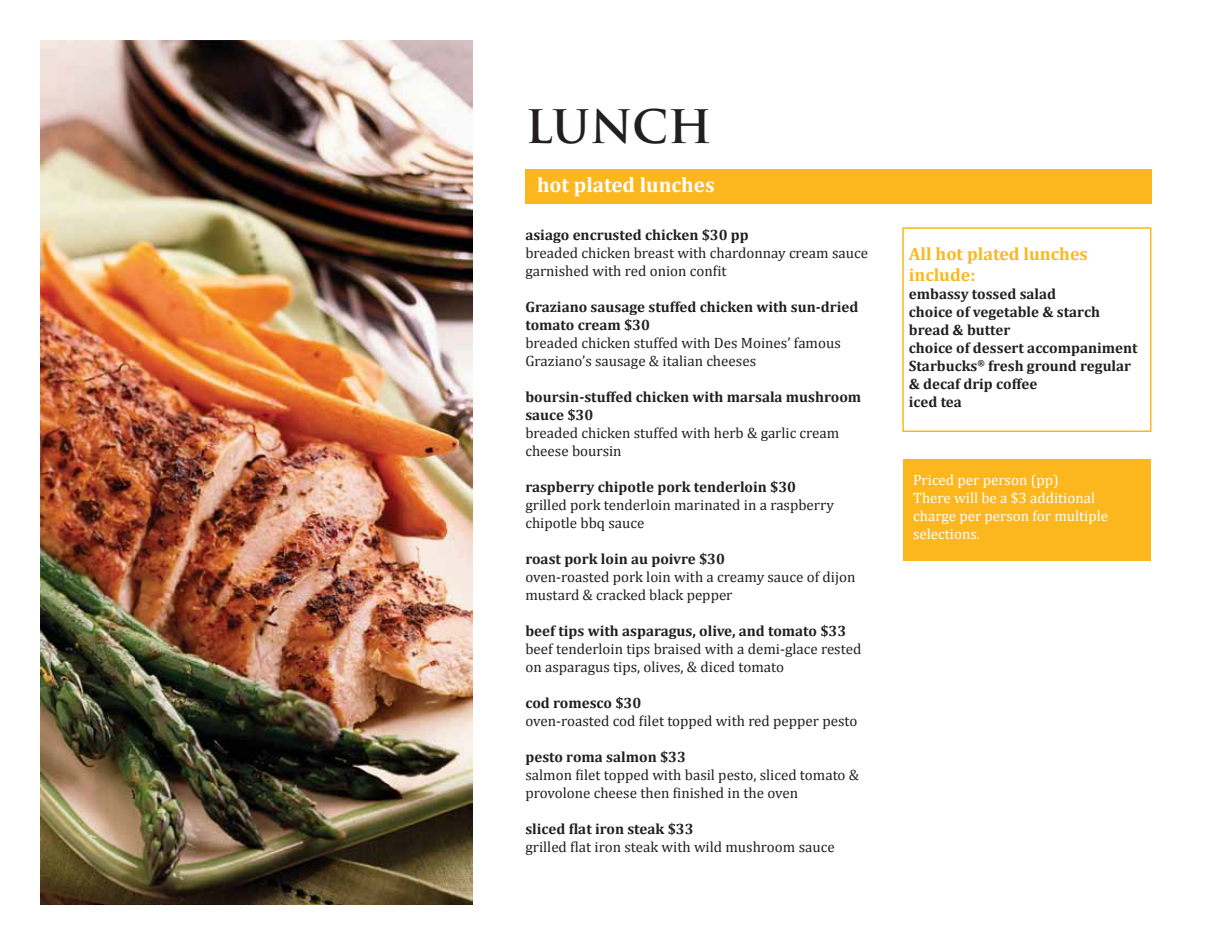
<style>
.page{position:relative;width:1215px;height:945px;background:#fff}
.page>*{position:absolute;margin:0;border:0;box-sizing:border-box;transform-origin:0 0}
.t1{font:700 45px "Trajan Pro";letter-spacing:-.005em;color:#231f20}
.t2{font:700 21px "Cambria";color:#fff}
.t3{font:700 18px/21.6px "Cambria";color:#fcb71f}
.t4{font:15px/18px "Cambria";color:#231f20}
.t5{font:700 15px/18px "Cambria";color:#231f20}
.t6{font:15px/18px "Cambria";color:#fff}
</style>
<div class="page">
<img style="left:40px;top:40px;width:432px;height:864px">
<div style="left:903px;top:460px;width:248px;height:101px;background:#fcb71f"></div>
<div style="left:525px;top:169px;width:627px;height:35px;background:#fcb71f"></div>
<div style="left:902px;top:227px;width:249px;height:205px;border:2px solid #fcb71f"></div>
<h1 class="t1" style="left:525px;top:99px;width:188px">LUNCH</h1>
<h2 class="t2" style="left:537px;top:170px;width:179px">hot plated lunches</h2>
<p class="t5" style="left:525px;top:225px;width:225px">asiago encrusted chicken $30 pp</p>
<p class="t4" style="left:525px;top:244px;width:344px">breaded chicken breast with chardonnay cream sauce garnished with red onion confit</p>
<p class="t5" style="left:525px;top:297px;width:334px">Graziano sausage stuffed chicken with sun-dried tomato cream $30</p>
<p class="t4" style="left:525px;top:334px;width:317px">breaded chicken stuffed with Des Moines’ famous<br>Graziano’s sausage &amp; italian cheeses</p>
<p class="t5" style="left:525px;top:387px;width:337px">boursin-stuffed chicken with marsala mushroom sauce $30</p>
<p class="t4" style="left:525px;top:424px;width:315px">breaded chicken stuffed with herb &amp; garlic cream cheese boursin</p>
<p class="t5" style="left:525px;top:477px;width:272px">raspberry chipotle pork tenderloin $30</p>
<p class="t4" style="left:525px;top:496px;width:310px">grilled pork tenderloin marinated in a raspberry chipotle bbq sauce</p>
<p class="t5" style="left:525px;top:549px;width:201px">roast pork loin au poivre $30</p>
<p class="t4" style="left:525px;top:568px;width:332px">oven-roasted pork loin with a creamy sauce of dijon mustard &amp; cracked black pepper</p>
<p class="t5" style="left:525px;top:621px;width:322px">beef tips with asparagus, olive, and tomato $33</p>
<p class="t4" style="left:525px;top:640px;width:337px">beef tenderloin tips braised with a demi-glace rested on asparagus tips, olives, &amp; diced tomato</p>
<p class="t5" style="left:525px;top:693px;width:117px">cod romesco $30</p>
<p class="t4" style="left:525px;top:712px;width:334px">oven-roasted cod filet topped with red pepper pesto</p>
<p class="t5" style="left:525px;top:747px;width:162px">pesto roma salmon $33</p>
<p class="t4" style="left:525px;top:766px;width:335px">salmon filet topped with basil pesto, sliced tomato &amp; provolone cheese then finished in the oven</p>
<p class="t5" style="left:525px;top:819px;width:170px">sliced flat iron steak $33</p>
<p class="t4" style="left:525px;top:838px;width:311px">grilled flat iron steak with wild mushroom sauce</p>
<p class="t3" style="left:909px;top:242px;width:181px">All hot plated lunches include:</p>
<p class="t5" style="left:909px;top:285px;width:230px">embassy tossed salad<br>choice of vegetable &amp; starch bread &amp; butter<br>choice of dessert accompaniment<br>Starbucks<sup>®</sup> fresh ground regular &amp; decaf drip coffee<br>iced tea</p>
<p class="t6" style="left:913px;top:471px;width:197px">Priced per person (pp)<br>There will be a $3 additional charge per person for multiple selections.</p>
</div>
